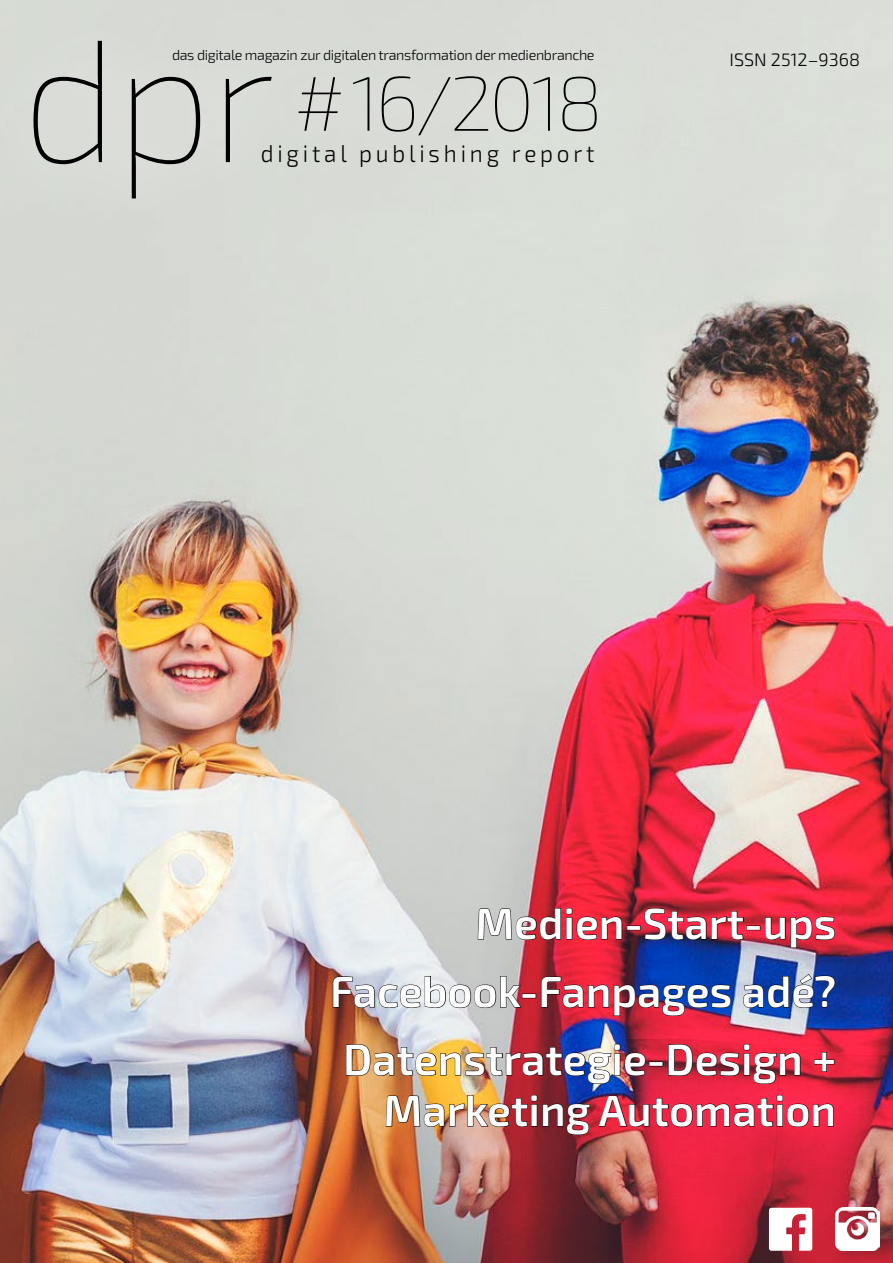
<style>
.page{position:relative;width:893px;height:1263px;background:#fff}
.page>*{position:absolute;margin:0;border:0;box-sizing:border-box;transform-origin:0 0}
.t1{font:100 173.25px "Exo 2";color:#000}
.t2{font:100 77.55px "Exo 2";letter-spacing:-.05em;color:#000}
.t3{font:600 43.5px/67.9px "Exo 2";color:#fff;text-align:right}
.t4{font:300 24.15px "Exo 2";letter-spacing:.17em;color:#000;scale:.93 1}
.t5{font:300 18px "Exo 2";color:#000}
.t6{font:300 14.4px "Exo 2";letter-spacing:-.025em;color:#000}
</style>
<div class="page">
<img style="left:0;top:0;width:893px;height:1263px">
<svg style="left:477px;top:908px;width:145px;height:32px;background:#b24b56"></svg>
<div style="left:627px;top:926px;width:14px;height:4px;border:1px solid #000"></div>
<svg style="left:644px;top:908px;width:100px;height:32px;background:#a71e34"></svg>
<svg style="left:765px;top:916px;width:70px;height:32px;background:#be2339"></svg>
<img style="left:332px;top:976px;width:190px;height:32px">
<div style="left:522px;top:994px;width:14px;height:4px;border:1px solid #000"></div>
<img style="left:541px;top:976px;width:190px;height:40px">
<svg style="left:743px;top:973px;width:92px;height:35px;background:#345396"></svg>
<img style="left:346px;top:1044px;width:300px;height:40px">
<div style="left:649px;top:1062px;width:14px;height:4px;border:1px solid #000"></div>
<svg style="left:668px;top:1044px;width:133px;height:40px;background:#b41f33"></svg>
<svg style="left:814px;top:1052px;width:21px;height:20px"></svg>
<img style="left:386px;top:1095px;width:204px;height:40px">
<svg style="left:598px;top:1095px;width:236px;height:32px;background:#c81f3b"></svg>
<svg style="left:769px;top:1208px;width:43px;height:43px"></svg>
<div style="left:0;top:1px;width:641px;height:237px;background:#d9dcd6"></div>
<img style="left:836px;top:1207px;width:43px;height:44px">
<h1 class="t1" style="left:21px;top:3px;width:256px">dpr</h1>
<p class="t6" style="left:172px;top:47px;width:424px">das digitale magazin zur digitalen transformation der medienbranche</p>
<h2 class="t2" style="left:294px;top:59px;width:311px">#16/2018</h2>
<p class="t4" style="left:261px;top:140px;width:360px">digital publishing report</p>
<p class="t5" style="left:730px;top:49px;width:132px">ISSN 2512–9368</p>
<p class="t3" style="left:330px;top:891px;width:508px">Medien-Start-ups<br>Facebook-Fanpages adé?<br>Datenstrategie-Design +</p>
<p class="t3" style="left:384px;top:1078px;width:454px">Marketing Automation</p>
</div>
